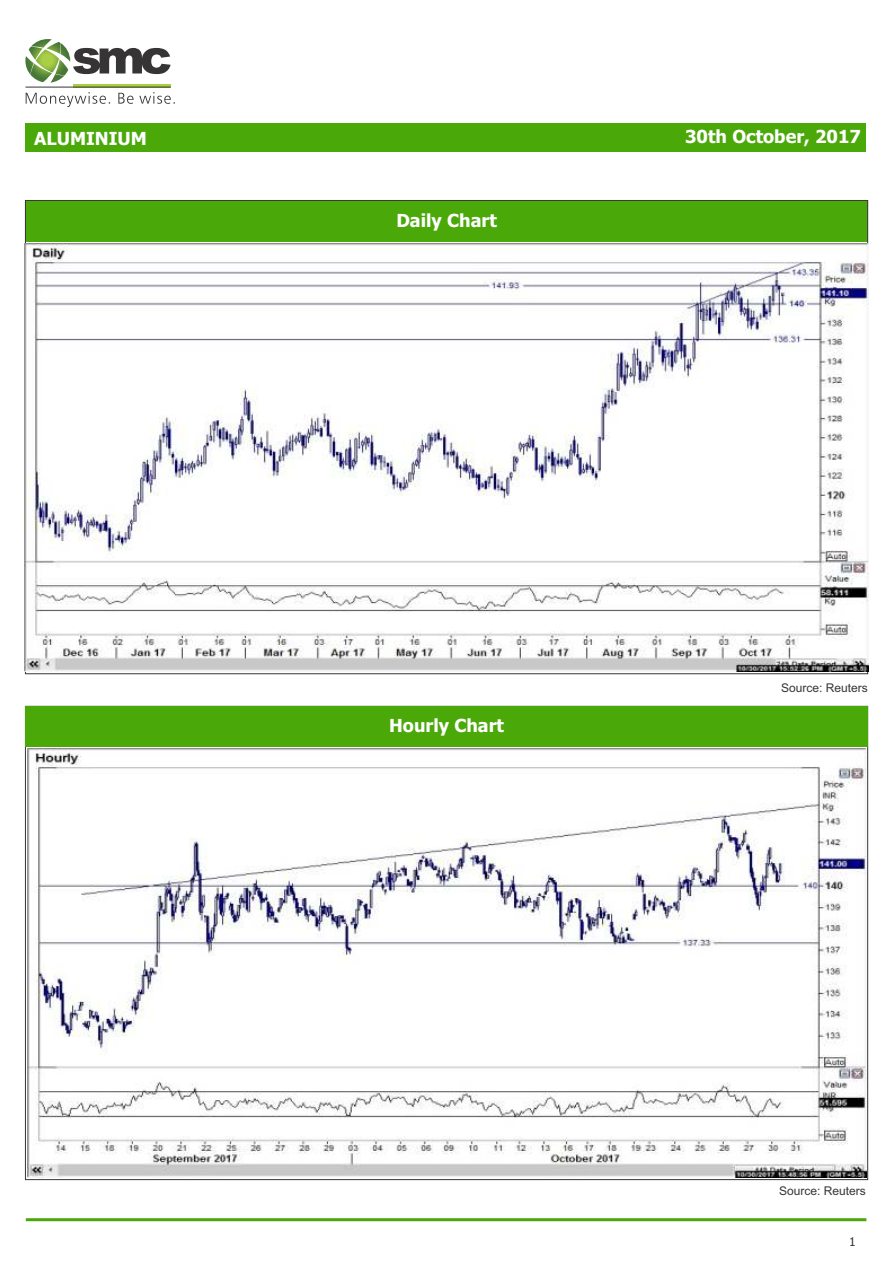
<style>
.page{position:relative;width:893px;height:1263px;background:#fff}
.page>*{position:absolute;margin:0;border:0;box-sizing:border-box;transform-origin:0 0}
.t1{font:700 18px "Tahoma";color:#fefefe}
.t2{font:12px "Arial";color:#373435}
.t3{font:12px "Tahoma";color:#373435}
</style>
<div class="page">
<div style="left:25px;top:123px;width:841px;height:29px;background:#4aa808"></div>
<hr style="left:26px;top:1218px;width:840px;height:3px;background:#4aa808">
<div style="left:25px;top:201px;width:843px;height:41px;background:#4aa808"></div>
<div style="left:25px;top:706px;width:843px;height:41px;background:#4aa808"></div>
<svg style="left:73px;top:48px;width:98px;height:26px"></svg>
<img style="left:25px;top:39px;width:45px;height:44px">
<hr style="left:73px;top:84px;width:98px;height:3px;background:#a8cf45">
<svg style="left:26px;top:92px;width:149px;height:15px"></svg>
<hr style="left:26px;top:87px;width:145px;height:1px;background:#373435">
<img style="left:25px;top:243px;width:844px;height:428px">
<img style="left:28px;top:748px;width:838px;height:429px">
<p class="t1" style="left:34px;top:131px;width:114px">ALUMINIUM</p>
<p class="t1" style="left:396px;top:213px;width:102px">Daily Chart</p>
<p class="t1" style="left:389px;top:718px;width:116px">Hourly Chart</p>
<p class="t1" style="left:685px;top:130px;width:177px">30th October, 2017</p>
<p class="t2" style="left:781px;top:683px;width:88px">Source: Reuters</p>
<p class="t2" style="left:779px;top:1186px;width:88px">Source: Reuters</p>
<p class="t3" style="left:849px;top:1236px;width:8px">1</p>
</div>
